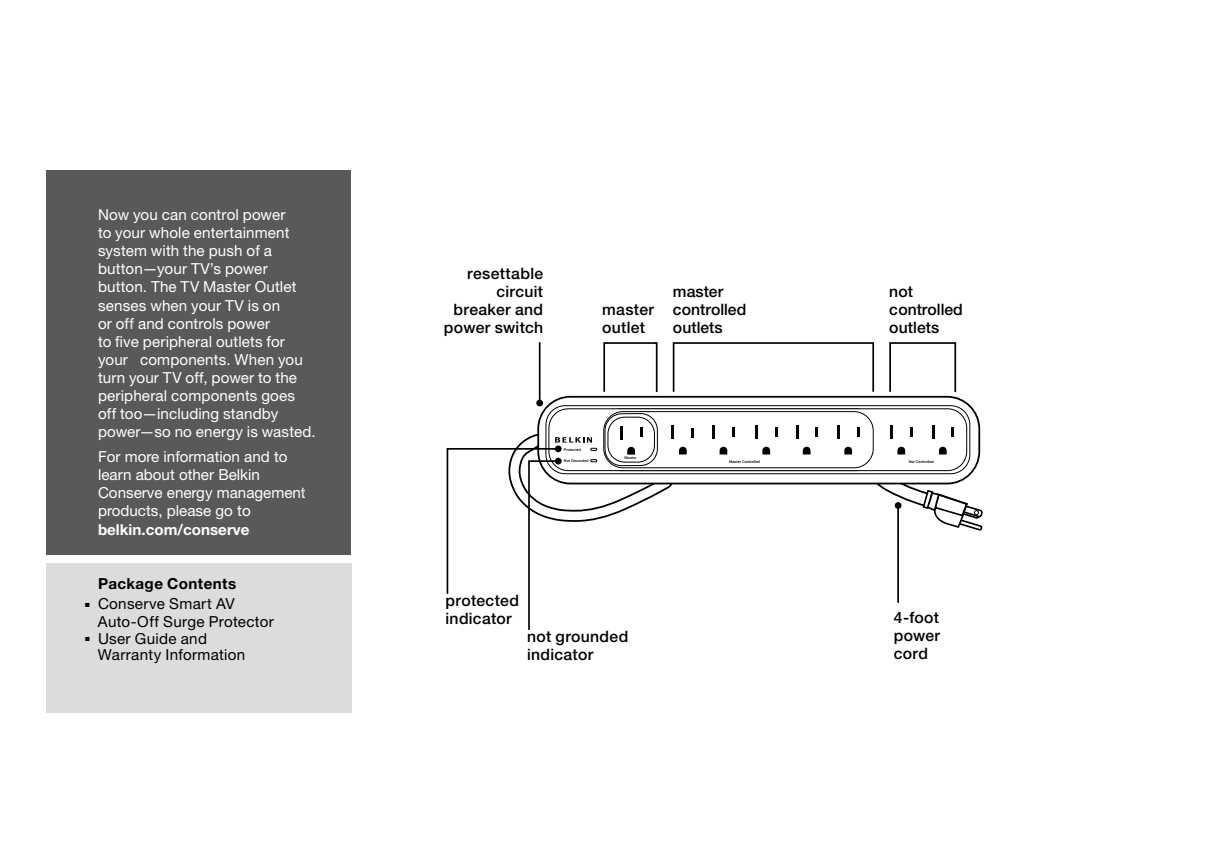
<style>
.page{position:relative;width:1215px;height:851px;background:#fff}
.page>*{position:absolute;margin:0;border:0;box-sizing:border-box;transform-origin:0 0}
.t1{font:500 15.75px/18px "Helvetica Neue LT Pro";letter-spacing:.02em;color:#000}
.t2{font:500 15.75px/18px "Helvetica Neue LT Pro";color:#000}
.t3{font:15.3px/18.2px "Helvetica Neue LT Pro";letter-spacing:.01em;color:#fff}
.t4{font:15.3px/17.3px "Helvetica Neue LT Pro";letter-spacing:.02em;color:#000}
.t5{font:700 15.3px "Helvetica Neue LT Pro";letter-spacing:.025em;color:#000}
.t6{font:500 3.82px "Helvetica Neue LT Pro";color:#000}
.s1{font-weight:700}
</style>
<div class="page">
<div style="left:47px;top:170px;width:304px;height:384px;background:#59595b"></div>
<div style="left:46px;top:563px;width:305px;height:149px;background:#dbdcdd"></div>
<div style="left:537px;top:396px;width:443px;height:88px;border:2px solid #000;border-radius:32px"></div>
<svg style="left:546px;top:405px;width:424px;height:68px"></svg>
<div style="left:545px;top:405px;width:425px;height:69px;border:1px solid #000;border-radius:19px"></div>
<div style="left:549px;top:409px;width:418px;height:61px;background:#fff;border-radius:19px"></div>
<div style="left:548px;top:408px;width:419px;height:63px;border:1px solid #000;border-radius:19px"></div>
<div style="left:604px;top:411px;width:269px;height:57px;border:1px solid #000;border-radius:19px"></div>
<div style="left:608px;top:417px;width:47px;height:45px;border:1px solid #000;border-radius:17px"></div>
<div style="left:605px;top:413px;width:53px;height:53px;border:1px solid #000;border-radius:17px"></div>
<svg style="left:713px;top:426px;width:2px;height:13px"></svg>
<svg style="left:732px;top:427px;width:3px;height:10px"></svg>
<svg style="left:720px;top:446px;width:7px;height:8px"></svg>
<svg style="left:756px;top:426px;width:2px;height:13px"></svg>
<svg style="left:775px;top:427px;width:2px;height:10px"></svg>
<svg style="left:762px;top:446px;width:8px;height:8px"></svg>
<svg style="left:796px;top:426px;width:2px;height:13px"></svg>
<svg style="left:815px;top:427px;width:3px;height:10px"></svg>
<svg style="left:803px;top:446px;width:8px;height:8px"></svg>
<svg style="left:837px;top:426px;width:146px;height:104px"></svg>
<div style="left:889px;top:342px;width:67px;height:51px;border:2px solid #000"></div>
<div style="left:603px;top:342px;width:55px;height:51px;border:2px solid #000"></div>
<div style="left:673px;top:342px;width:201px;height:50px;border:2px solid #000"></div>
<hr style="left:897px;top:505px;width:2px;height:98px;background:#000">
<div style="left:895px;top:502px;width:6px;height:7px;background:#000;border-radius:50%"></div>
<svg style="left:446px;top:426px;width:248px;height:204px"></svg>
<div style="left:555px;top:445px;width:7px;height:7px;background:#000;border-radius:50%"></div>
<hr style="left:539px;top:342px;width:2px;height:61px;background:#000">
<div style="left:536px;top:399px;width:7px;height:7px;background:#000;border-radius:50%"></div>
<p class="t3" style="left:98px;top:205px;width:219px">Now you can control power<br>to your whole entertainment system with the push of a button—your TV’s power button. The TV Master Outlet senses when your TV is on<br>or off and controls power<br>to five peripheral outlets for your components. When you turn your TV off, power to the peripheral components goes off too—including standby power—so no energy is wasted.</p>
<p class="t3" style="left:98px;top:446px;width:209px">For more information and to learn about other Belkin<br>Conserve energy management products, please go to <span class="s1">belkin.com/conserve</span></p>
<p class="t5" style="left:98px;top:573px;width:140px">Package Contents</p>
<p class="t4" style="left:98px;top:594px;width:177px;text-indent:-14px"><sup>.</sup> Conserve Smart AV<br>Auto-Off Surge Protector</p>
<p class="t4" style="left:98px;top:629px;width:149px;line-height:16.7px;text-indent:-14px"><sup>.</sup> User Guide and<br>Warranty Information</p>
<p class="t1" style="left:467px;top:264px;width:78px">resettable</p>
<p class="t1" style="left:444px;top:282px;width:101px;text-align:right">circuit breaker and power switch</p>
<p class="t1" style="left:602px;top:300px;width:53px">master outlet</p>
<p class="t2" style="left:673px;top:282px;width:75px">master controlled outlets</p>
<p class="t2" style="left:889px;top:282px;width:75px">not controlled outlets</p>
<p class="t6" style="left:564px;top:447px;width:18px">Protected</p>
<p class="t6" style="left:564px;top:459px;width:26px">Not Grounded</p>
<p class="t6" style="left:625px;top:455px;width:14px">Master</p>
<p class="t6" style="left:729px;top:459px;width:33px">Master Controlled</p>
<p class="t6" style="left:909px;top:459px;width:27px">Not Controlled</p>
<p class="t1" style="left:446px;top:591px;width:75px">protected indicator</p>
<p class="t1" style="left:527px;top:627px;width:103px">not grounded indicator</p>
<p class="t1" style="left:894px;top:608px;width:48px;text-align:justify">4-foot power cord</p>
</div>
